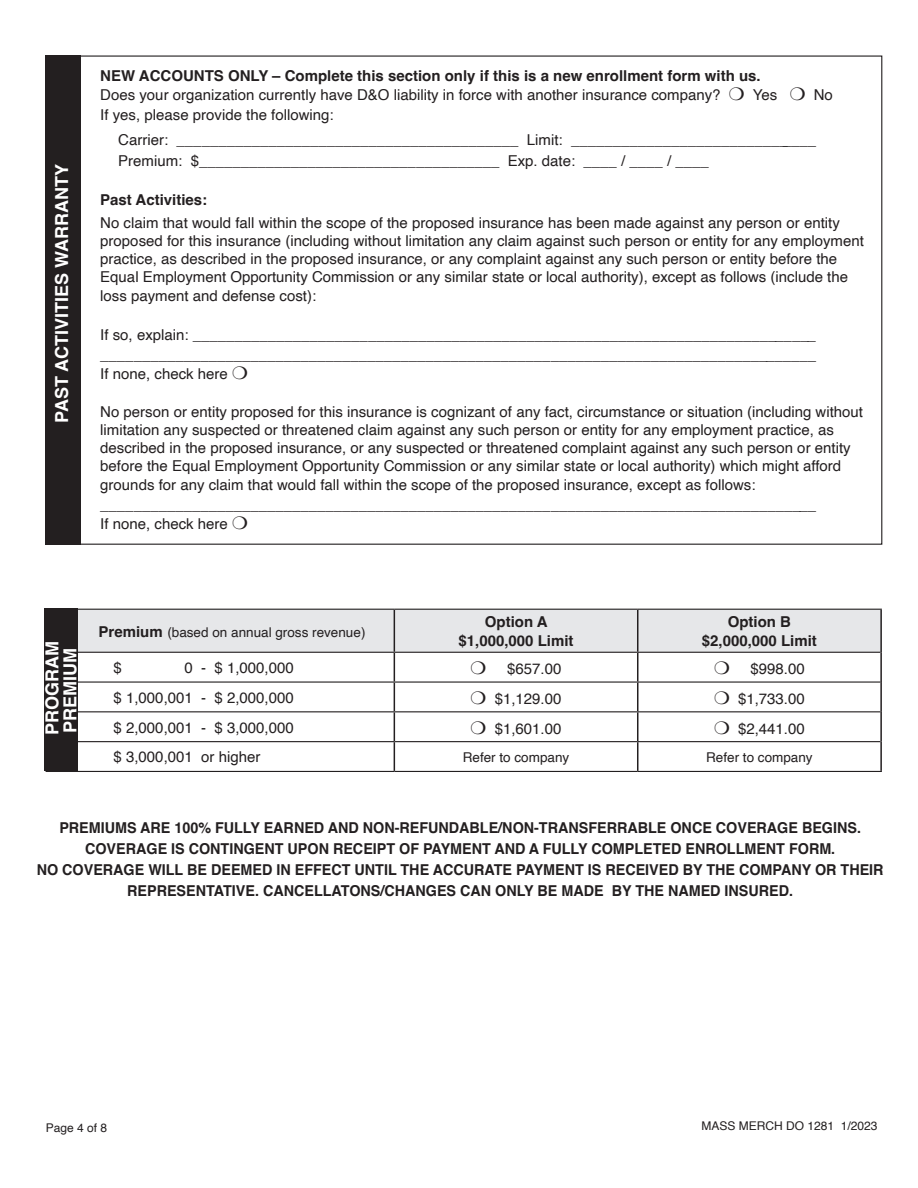
<style>
.page{position:relative;width:918px;height:1188px;background:#fff}
.page>*{position:absolute;margin:0;border:0;box-sizing:border-box;transform-origin:0 0}
.t1{font:700 18px/18px "Helvetica";color:#fff}
.t2{font:15px/18px "Helvetica";color:#231f20}
.t3{font:700 15px/21px "Helvetica";color:#231f20;text-align:center;scale:.96 1}
.t4{font:700 15px/19.5px "Helvetica";color:#231f20;text-align:center}
.t5{font:13.5px "Helvetica";color:#231f20}
.t6{font:12px "Helvetica";color:#231f20}
.s1{font-weight:700;font-size:15px}
</style>
<div class="page">
<div style="left:45px;top:56px;width:36px;height:489px;background:#231f20"></div>
<hr style="left:880px;top:610px;width:2px;height:42px;background:#231f20">
<hr style="left:880px;top:652px;width:2px;height:30px;background:#231f20">
<hr style="left:880px;top:682px;width:2px;height:30px;background:#231f20">
<hr style="left:880px;top:712px;width:2px;height:30px;background:#231f20">
<hr style="left:880px;top:742px;width:2px;height:29px;background:#231f20">
<hr style="left:638px;top:609px;width:244px;height:1px;background:#231f20">
<hr style="left:46px;top:771px;width:348px;height:1px;background:#231f20">
<hr style="left:394px;top:771px;width:244px;height:1px;background:#231f20">
<hr style="left:638px;top:771px;width:244px;height:1px;background:#231f20">
<div style="left:45px;top:609px;width:33px;height:162px;background:#231f20"></div>
<svg style="left:78px;top:609px;width:803px;height:162px"></svg>
<p class="t1" style="left:55px;top:423px;width:261px;rotate:-90deg">PAST ACTIVITIES WARRANTY</p>
<p class="t4" style="left:100px;top:67px;width:662px">NEW ACCOUNTS ONLY – Complete this section only if this is a new enrollment form with us.</p>
<p class="t2" style="left:100px;top:86px;width:622px">Does your organization currently have D&amp;O liability in force with another insurance company?</p>
<p class="t2" style="left:753px;top:86px;width:26px">Yes</p>
<p class="t2" style="left:814px;top:86px;width:21px">No</p>
<p class="t2" style="left:118px;top:102px;width:699px;line-height:25.5px;text-indent:-18px">If yes, please provide the following:<br>Carrier: _________________________________________ Limit: ______________________________</p>
<p class="t2" style="left:118px;top:152px;width:592px">Premium: $____________________________________ Exp. date: ____ / ____ / ____</p>
<p class="t4" style="left:100px;top:192px;width:108px">Past Activities:</p>
<p class="t2" style="left:100px;top:214px;width:765px">No claim that would fall within the scope of the proposed insurance has been made against any person or entity proposed for this insurance (including without limitation any claim against such person or entity for any employment practice, as described in the proposed insurance, or any complaint against any such person or entity before the Equal Employment Opportunity Commission or any similar state or local authority), except as follows (include the</p>
<p class="t2" style="left:100px;top:287px;width:217px">loss payment and defense cost):</p>
<p class="t2" style="left:100px;top:326px;width:717px;line-height:19.5px;text-align:justify">If so, explain: ___________________________________________________________________________ ______________________________________________________________________________________ If none, check here</p>
<p class="t2" style="left:100px;top:403px;width:764px">No person or entity proposed for this insurance is cognizant of any fact, circumstance or situation (including without limitation any suspected or threatened claim against any such person or entity for any employment practice, as described in the proposed insurance, or any suspected or threatened complaint against any such person or entity before the Equal Employment Opportunity Commission or any similar state or local authority) which might afford</p>
<p class="t2" style="left:100px;top:476px;width:717px;line-height:19.5px">grounds for any claim that would fall within the scope of the proposed insurance, except as follows: ______________________________________________________________________________________<br>If none, check here</p>
<p class="t1" style="left:45px;top:735px;width:95px;rotate:-90deg">PROGRAM<br>PREMIUM</p>
<p class="t5" style="left:99px;top:622px;width:268px"><span class="s1">Premium</span> (based on annual gross revenue)</p>
<p class="t4" style="left:459px;top:613px;width:117px">Option A $1,000,000 Limit</p>
<p class="t4" style="left:702px;top:613px;width:117px">Option B $2,000,000 Limit</p>
<p class="t2" style="left:114px;top:659px;width:10px">$</p>
<p class="t2" style="left:185px;top:659px;width:111px">0 - $ 1,000,000</p>
<p class="t2" style="left:507px;top:660px;width:56px">$657.00</p>
<p class="t2" style="left:751px;top:660px;width:56px">$998.00</p>
<p class="t2" style="left:114px;top:689px;width:182px">$ 1,000,001 - $ 2,000,000</p>
<p class="t2" style="left:495px;top:690px;width:68px">$1,129.00</p>
<p class="t2" style="left:738px;top:690px;width:68px">$1,733.00</p>
<p class="t2" style="left:114px;top:719px;width:182px">$ 2,000,001 - $ 3,000,000</p>
<p class="t2" style="left:495px;top:720px;width:68px">$1,601.00</p>
<p class="t2" style="left:738px;top:720px;width:68px">$2,441.00</p>
<p class="t2" style="left:114px;top:749px;width:148px">$ 3,000,001 or higher</p>
<p class="t5" style="left:463px;top:747px;width:108px">Refer to company</p>
<p class="t5" style="left:706px;top:747px;width:108px">Refer to company</p>
<p class="t3" style="left:37px;top:819px;width:884px">PREMIUMS ARE 100% FULLY EARNED AND NON-REFUNDABLE/NON-TRANSFERRABLE ONCE COVERAGE BEGINS.<br>COVERAGE IS CONTINGENT UPON RECEIPT OF PAYMENT AND A FULLY COMPLETED ENROLLMENT FORM.<br>NO COVERAGE WILL BE DEEMED IN EFFECT UNTIL THE ACCURATE PAYMENT IS RECEIVED BY THE COMPANY OR THEIR REPRESENTATIVE. CANCELLATONS/CHANGES CAN ONLY BE MADE BY THE NAMED INSURED.</p>
<p class="t6" style="left:46px;top:1118px;width:63px">Page 4 of 8</p>
<p class="t6" style="left:701px;top:1117px;width:178px">MASS MERCH DO 1281 1/2023</p>
</div>
